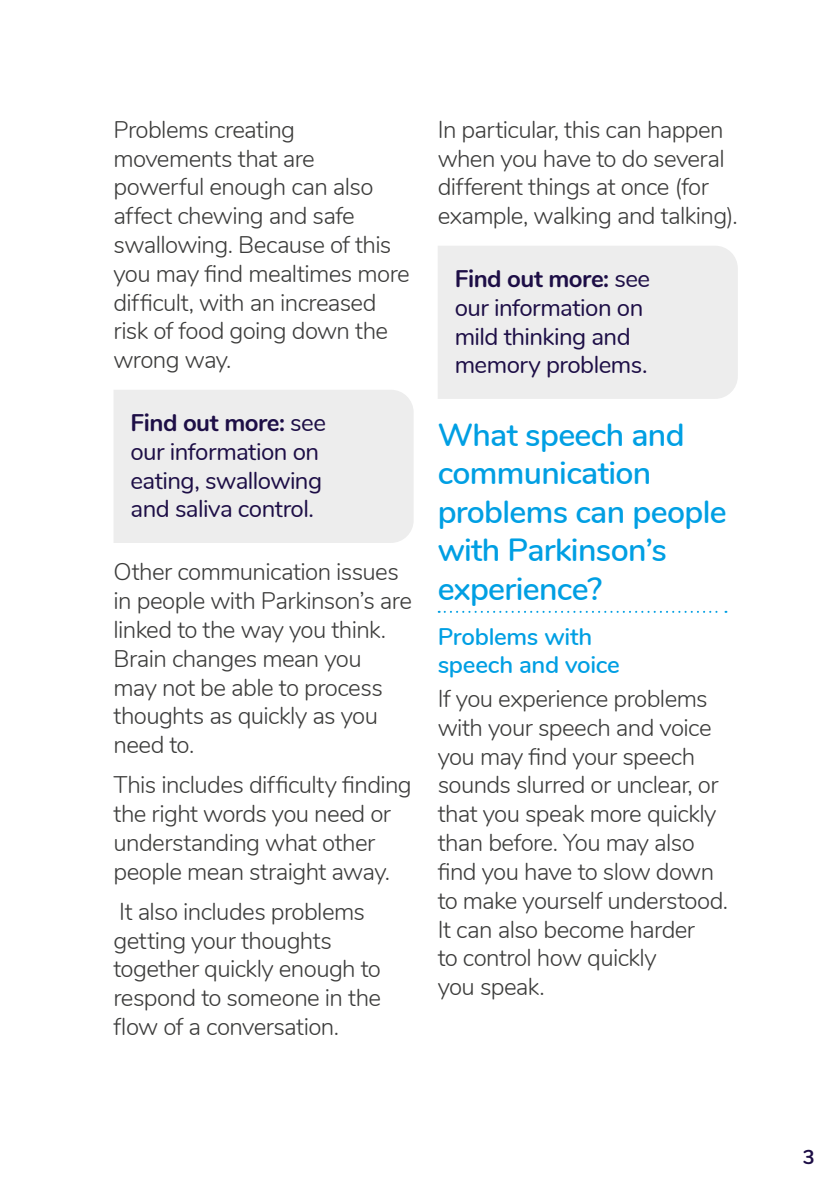
<style>
.page{position:relative;width:840px;height:1191px;background:#fff}
.page>*{position:absolute;margin:0;border:0;box-sizing:border-box;transform-origin:0 0}
.t1{font:600 32px/38.4px "Nunito";letter-spacing:-.02em;color:#009fe3}
.t2{font:300 24px/28.8px "Nunito";letter-spacing:-.025em;color:#3c3c3b}
.t3{font:24px/28.8px "Nunito";letter-spacing:-.025em;color:#1d0e46}
.t4{font:600 24px/28px "Nunito";letter-spacing:-.01em;color:#009fe3}
.t5{font:700 20px "Nunito";color:#1d0e46}
.s1{font-weight:700}
</style>
<div class="page">
<div style="left:114px;top:390px;width:299px;height:153px;background:#ededed"></div>
<div style="left:438px;top:246px;width:299px;height:153px;background:#ededed"></div>
<svg style="left:438px;top:611px;width:288px;height:2px"></svg>
<p class="t2" style="left:113px;top:114px;width:297px">Problems creating movements that are powerful enough can also affect chewing and safe swallowing. Because of this you may find mealtimes more difficult, with an increased risk of food going down the wrong way.</p>
<p class="t3" style="left:130px;top:407px;width:197px"><span class="s1">Find out more:</span> see our information on eating, swallowing and saliva control.</p>
<p class="t2" style="left:113px;top:556px;width:300px">Other communication issues in people with Parkinson’s are linked to the way you think.<br>Brain changes mean you<br>may not be able to process thoughts as quickly as you need to.</p>
<p class="t2" style="left:113px;top:769px;width:300px">This includes difficulty finding the right words you need or understanding what other people mean straight away.</p>
<p class="t2" style="left:113px;top:895px;width:269px">It also includes problems getting your thoughts together quickly enough to respond to someone in the flow of a conversation.</p>
<p class="t2" style="left:437px;top:114px;width:301px">In particular, this can happen when you have to do several different things at once (for example, walking and talking).</p>
<p class="t3" style="left:454px;top:263px;width:197px"><span class="s1">Find out more:</span> see our information on mild thinking and memory problems.</p>
<h1 class="t1" style="left:437px;top:414px;width:290px">What speech and communication problems can people with Parkinson’s experience?</h1>
<p class="t4" style="left:437px;top:621px;width:184px">Problems with speech and voice</p>
<p class="t2" style="left:437px;top:683px;width:292px">If you experience problems with your speech and voice you may find your speech sounds slurred or unclear, or that you speak more quickly than before. You may also find you have to slow down to make yourself understood.<br>It can also become harder<br>to control how quickly<br>you speak.</p>
<p class="t5" style="left:802px;top:1142px;width:13px">3</p>
</div>
